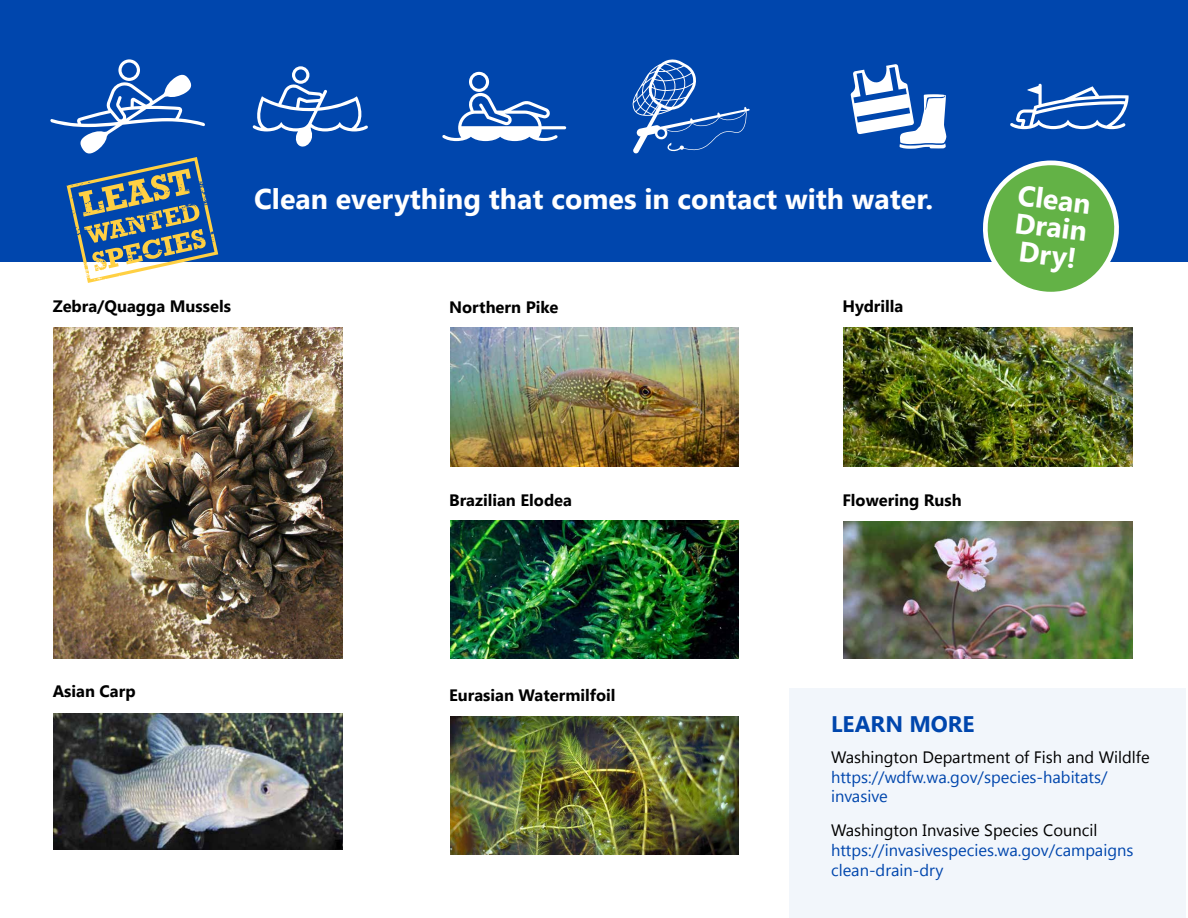
<style>
.page{position:relative;width:1188px;height:918px;background:#fff}
.page>*{position:absolute;margin:0;border:0;box-sizing:border-box;transform-origin:0 0}
.t1{font:700 28.5px "Segoe UI";color:#fff}
.t2{font:700 28.35px/27.9px "Segoe UI";color:#fff;text-align:justify}
.t3{font:700 22.5px "Segoe UI";color:#0046ad}
.t4{font:16.5px/19.8px "Segoe UI";color:#0046ad}
.t5{font:700 16.5px "Segoe UI";color:#000}
.t6{font:16.5px "Segoe UI";color:#000}
</style>
<div class="page">
<div style="left:790px;top:688px;width:396px;height:230px;background:#f2f6fb"></div>
<div style="left:0;top:0;width:1188px;height:261px;background:#0046ad"></div>
<svg style="left:1010px;top:84px;width:119px;height:45px"></svg>
<svg style="left:632px;top:59px;width:118px;height:95px"></svg>
<svg style="left:442px;top:72px;width:124px;height:69px"></svg>
<svg style="left:253px;top:66px;width:115px;height:81px"></svg>
<svg style="left:851px;top:64px;width:95px;height:85px"></svg>
<svg style="left:979px;top:161px;width:144px;height:131px"></svg>
<img style="left:54px;top:713px;width:288px;height:137px">
<img style="left:54px;top:328px;width:288px;height:331px">
<img style="left:450px;top:328px;width:289px;height:138px">
<img style="left:450px;top:521px;width:289px;height:138px">
<img style="left:450px;top:716px;width:289px;height:138px">
<img style="left:844px;top:328px;width:288px;height:138px">
<img style="left:844px;top:522px;width:288px;height:137px">
<svg style="left:50px;top:59px;width:168px;height:224px"></svg>
<p class="t5" style="left:53px;top:294px;width:180px">Zebra/Quagga Mussels</p>
<h1 class="t1" style="left:254px;top:179px;width:680px">Clean everything that comes in contact with water.</h1>
<h2 class="t2" style="left:1020px;top:179px;width:75px;rotate:7deg">Clean Drain Dry!</h2>
<p class="t5" style="left:449px;top:295px;width:111px">Northern Pike</p>
<p class="t5" style="left:842px;top:294px;width:63px">Hydrilla</p>
<p class="t5" style="left:53px;top:679px;width:84px">Asian Carp</p>
<p class="t5" style="left:449px;top:488px;width:124px">Brazilian Elodea</p>
<p class="t5" style="left:449px;top:683px;width:168px">Eurasian Watermilfoil</p>
<p class="t5" style="left:842px;top:488px;width:121px">Flowering Rush</p>
<h3 class="t3" style="left:831px;top:708px;width:145px">LEARN MORE</h3>
<p class="t6" style="left:831px;top:746px;width:320px">Washington Department of Fish and Wildlfe</p>
<p class="t4" style="left:831px;top:766px;width:278px">https://wdfw.wa.gov/species-habitats/ invasive</p>
<p class="t6" style="left:831px;top:819px;width:268px">Washington Invasive Species Council</p>
<p class="t4" style="left:831px;top:839px;width:304px">https://invasivespecies.wa.gov/campaigns clean-drain-dry</p>
</div>
